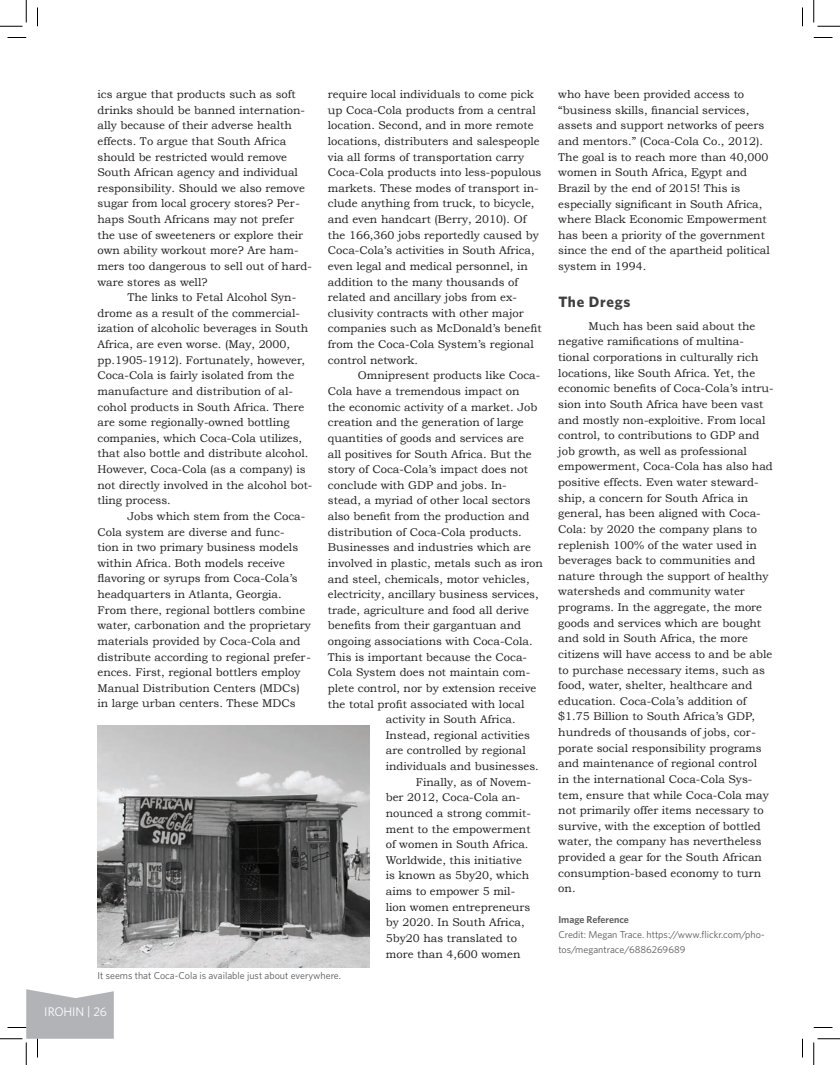
<style>
.page{position:relative;width:840px;height:1065px;background:#fff}
.page>*{position:absolute;margin:0;border:0;box-sizing:border-box;transform-origin:0 0}
.t1{font:700 15px "Whitney";letter-spacing:.05em;color:#3e3e3f}
.t2{font:12.5px "Whitney";letter-spacing:-.005em;color:#fff}
.t3{font:11.25px/15.6px "Bookman Old Style";color:#231f20}
.t4{font:10px/15px "Whitney";color:#57585a}
.t5{font:600 10px "Whitney";color:#57585a}
</style>
<div class="page">
<img style="left:98px;top:726px;width:272px;height:242px">
<svg style="left:8px;top:37px;width:18px;height:1px"></svg>
<svg style="left:814px;top:37px;width:18px;height:1px"></svg>
<svg style="left:814px;top:1027px;width:18px;height:1px"></svg>
<svg style="left:37px;top:8px;width:1px;height:18px"></svg>
<svg style="left:802px;top:8px;width:1px;height:18px"></svg>
<svg style="left:802px;top:1039px;width:1px;height:19px"></svg>
<svg style="left:0;top:0;width:27px;height:27px"></svg>
<svg style="left:0;top:989px;width:114px;height:76px"></svg>
<svg style="left:814px;top:0;width:26px;height:27px"></svg>
<svg style="left:814px;top:1039px;width:26px;height:26px"></svg>
<p class="t3" style="left:98px;top:86px;width:216px">ics argue that products such as soft drinks should be banned internation&shy;ally because of their adverse health effects. To argue that South Africa should be restricted would remove South African agency and individual responsibility. Should we also remove sugar from local grocery stores? Per&shy;haps South Africans may not prefer the use of sweeteners or explore their own ability workout more? Are ham&shy;mers too dangerous to sell out of hard&shy;ware stores as well?</p>
<p class="t3" style="left:98px;top:290px;width:216px;text-indent:30px">The links to Fetal Alcohol Syn&shy;drome as a result of the commercial&shy;ization of alcoholic beverages in South Africa, are even worse. (May, 2000, pp.1905-1912). Fortunately, however, Coca-Cola is fairly isolated from the manufacture and distribution of al&shy;cohol products in South Africa. There are some regionally-owned bottling companies, which Coca-Cola utilizes, that also bottle and distribute alcohol.<br>However, Coca-Cola (as a company) is not directly involved in the alcohol bot&shy;tling process.</p>
<p class="t3" style="left:98px;top:508px;width:215px;text-indent:30px">Jobs which stem from the Coca-Cola system are diverse and func-<br>tion in two primary business models within Africa. Both models receive flavoring or syrups from Coca-Cola’s headquarters in Atlanta, Georgia.<br>From there, regional bottlers combine water, carbonation and the proprietary materials provided by Coca-Cola and distribute according to regional prefer&shy;ences. First, regional bottlers employ Manual Distribution Centers (MDCs) in large urban centers. These MDCs</p>
<p class="t3" style="left:328px;top:86px;width:215px">require local individuals to come pick up Coca-Cola products from a central location. Second, and in more remote locations, distributers and salespeople via all forms of transportation carry Coca-Cola products into less-populous markets. These modes of transport in&shy;clude anything from truck, to bicycle, and even handcart (Berry, 2010). Of the 166,360 jobs reportedly caused by Coca-Cola’s activities in South Africa, even legal and medical personnel, in addition to the many thousands of related and ancillary jobs from ex&shy;clusivity contracts with other major companies such as McDonald’s benefit from the Coca-Cola System’s regional control network.</p>
<p class="t3" style="left:358px;top:368px;width:184px">Omnipresent products like Coca-</p>
<p class="t3" style="left:328px;top:383px;width:193px">Cola have a tremendous impact on</p>
<p class="t3" style="left:328px;top:399px;width:211px">the economic activity of a market. Job</p>
<p class="t3" style="left:328px;top:415px;width:197px">creation and the generation of large</p>
<p class="t3" style="left:328px;top:430px;width:198px">quantities of goods and services are</p>
<p class="t3" style="left:328px;top:446px;width:205px">all positives for South Africa. But the</p>
<p class="t3" style="left:328px;top:461px;width:202px">story of Coca-Cola’s impact does not</p>
<p class="t3" style="left:328px;top:477px;width:180px">conclude with GDP and jobs. In-</p>
<p class="t3" style="left:328px;top:493px;width:204px">stead, a myriad of other local sectors</p>
<p class="t3" style="left:328px;top:508px;width:203px">also benefit from the production and</p>
<p class="t3" style="left:328px;top:524px;width:196px">distribution of Coca-Cola products.</p>
<p class="t3" style="left:328px;top:540px;width:205px">Businesses and industries which are</p>
<p class="t3" style="left:328px;top:555px;width:216px">involved in plastic, metals such as iron</p>
<p class="t3" style="left:328px;top:571px;width:203px">and steel, chemicals, motor vehicles,</p>
<p class="t3" style="left:328px;top:586px;width:212px">electricity, ancillary business services,</p>
<p class="t3" style="left:328px;top:602px;width:202px">trade, agriculture and food all derive</p>
<p class="t3" style="left:328px;top:618px;width:195px">benefits from their gargantuan and</p>
<p class="t3" style="left:328px;top:633px;width:206px">ongoing associations with Coca-Cola.</p>
<p class="t3" style="left:328px;top:649px;width:201px">This is important because the Coca-</p>
<p class="t3" style="left:328px;top:665px;width:204px">Cola System does not maintain com-</p>
<p class="t3" style="left:328px;top:680px;width:210px">plete control, nor by extension receive</p>
<p class="t3" style="left:328px;top:696px;width:198px">the total profit associated with local</p>
<p class="t3" style="left:386px;top:712px;width:131px">activity in South Africa.</p>
<p class="t3" style="left:386px;top:727px;width:146px">Instead, regional activities</p>
<p class="t3" style="left:386px;top:743px;width:141px">are controlled by regional</p>
<p class="t3" style="left:386px;top:758px;width:155px">individuals and businesses.</p>
<p class="t3" style="left:416px;top:774px;width:117px">Finally, as of Novem-</p>
<p class="t3" style="left:386px;top:790px;width:136px">ber 2012, Coca-Cola an-</p>
<p class="t3" style="left:386px;top:805px;width:147px">nounced a strong commit-</p>
<p class="t3" style="left:386px;top:821px;width:146px">ment to the empowerment</p>
<p class="t3" style="left:386px;top:837px;width:144px">of women in South Africa.</p>
<p class="t3" style="left:386px;top:852px;width:138px">Worldwide, this initiative</p>
<p class="t3" style="left:386px;top:868px;width:145px">is known as 5by20, which</p>
<p class="t3" style="left:386px;top:883px;width:131px">aims to empower 5 mil-</p>
<p class="t3" style="left:386px;top:899px;width:146px">lion women entrepreneurs</p>
<p class="t3" style="left:386px;top:915px;width:140px">by 2020. In South Africa,</p>
<p class="t3" style="left:386px;top:930px;width:133px">5by20 has translated to</p>
<p class="t3" style="left:386px;top:946px;width:136px">more than 4,600 women</p>
<p class="t4" style="left:98px;top:968px;width:245px">It seems that Coca-Cola is available just about everywhere.</p>
<p class="t2" style="left:44px;top:1005px;width:64px">IROHIN | 26</p>
<p class="t3" style="left:558px;top:87px;width:213px">who have been provided access to “business skills, financial services, assets and support networks of peers and mentors.” (Coca-Cola Co., 2012).<br>The goal is to reach more than 40,000 women in South Africa, Egypt and Brazil by the end of 2015! This is especially significant in South Africa, where Black Economic Empowerment has been a priority of the government since the end of the apartheid political system in 1994.</p>
<h1 class="t1" style="left:558px;top:292px;width:74px">The Dregs</h1>
<p class="t3" style="left:558px;top:318px;width:217px;text-indent:30px">Much has been said about the negative ramifications of multina&shy;tional corporations in culturally rich locations, like South Africa. Yet, the economic benefits of Coca-Cola’s intru&shy;sion into South Africa have been vast and mostly non-exploitive. From local control, to contributions to GDP and job growth, as well as professional empowerment, Coca-Cola has also had positive effects. Even water steward&shy;ship, a concern for South Africa in general, has been aligned with Coca-Cola: by 2020 the company plans to replenish 100% of the water used in beverages back to communities and nature through the support of healthy watersheds and community water programs. In the aggregate, the more goods and services which are bought and sold in South Africa, the more citizens will have access to and be able to purchase necessary items, such as food, water, shelter, healthcare and education. Coca-Cola’s addition of $1.75 Billion to South Africa’s GDP, hundreds of thousands of jobs, cor&shy;porate social responsibility programs and maintenance of regional control<br>in the international Coca-Cola Sys&shy;tem, ensure that while Coca-Cola may not primarily offer items necessary to survive, with the exception of bottled water, the company has nevertheless provided a gear for the South African consumption-based economy to turn on.</p>
<p class="t5" style="left:558px;top:913px;width:72px">Image Reference</p>
<p class="t4" style="left:558px;top:927px;width:208px">Credit: Megan Trace. https://www.flickr.com/pho&shy;tos/megantrace/6886269689</p>
</div>
